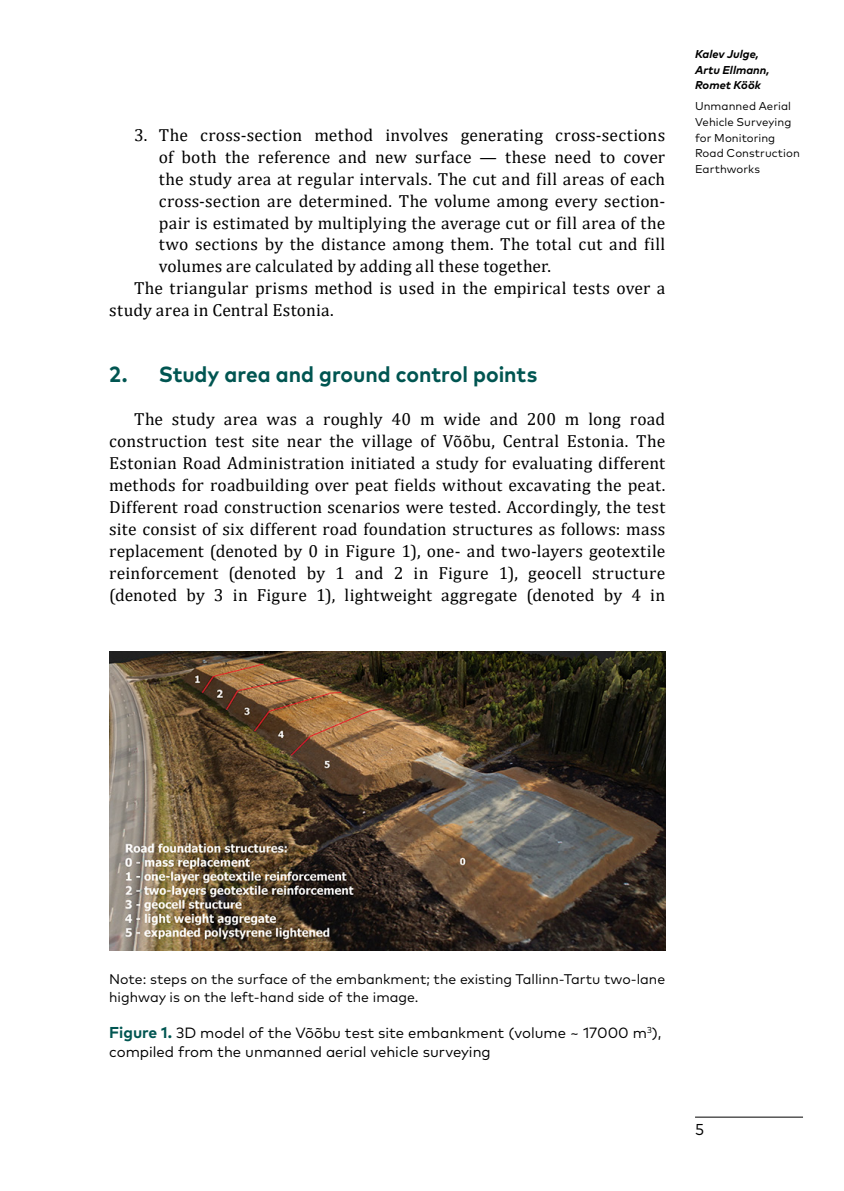
<style>
.page{position:relative;width:844px;height:1191px;background:#fff}
.page>*{position:absolute;margin:0;border:0;box-sizing:border-box;transform-origin:0 0}
.t1{font:700 21.88px "Mark Pro";color:#005551;scale:.96 1}
.t2{font:17.5px/21.9px "Cambria";letter-spacing:.015em;color:#000;text-align:justify}
.t3{font:15.75px "Mark Pro";color:#000}
.t4{font:14.88px/18.4px "Mark Pro";color:#000}
.t5{font:14px/18.4px "Mark Pro";color:#000}
.t6{font:11.38px/15.8px "Mark Pro";letter-spacing:.005em;color:#000}
.t7{font:italic 700 11.38px/15.8px "Mark Pro";letter-spacing:.005em;color:#000}
.s1{font-weight:700;font-size:15.75px;color:#005551}
</style>
<div class="page">
<hr style="left:694px;top:1116px;width:108px;height:1px;background:#000">
<img style="left:109px;top:652px;width:556px;height:298px">
<p class="t2" style="left:134px;top:124px;width:532px">3. The cross-section method involves generating cross-sections</p>
<p class="t2" style="left:159px;top:146px;width:507px">of both the reference and new surface — these need to cover</p>
<p class="t2" style="left:159px;top:168px;width:507px">the study area at regular intervals. The cut and fill areas of each</p>
<p class="t2" style="left:159px;top:190px;width:507px">cross-section are determined. The volume among every section-</p>
<p class="t2" style="left:159px;top:211px;width:507px">pair is estimated by multiplying the average cut or fill area of the</p>
<p class="t2" style="left:159px;top:233px;width:507px">two sections by the distance among them. The total cut and fill</p>
<p class="t2" style="left:159px;top:255px;width:394px">volumes are calculated by adding all these together.</p>
<p class="t2" style="left:134px;top:277px;width:532px">The triangular prisms method is used in the empirical tests over a</p>
<p class="t2" style="left:109px;top:299px;width:226px">study area in Central Estonia.</p>
<p class="t1" style="left:109px;top:357px;width:447px">2. Study area and ground control points</p>
<p class="t2" style="left:109px;top:408px;width:557px;text-indent:25px">The study area was a roughly 40 m wide and 200 m long road construction test site near the village of Võõbu, Central Estonia. The Estonian Road Administration initiated a study for evaluating different methods for roadbuilding over peat fields without excavating the peat.<br>Different road construction scenarios were tested. Accordingly, the test site consist of six different road foundation structures as follows: mass replacement (denoted by 0 in Figure 1), one- and two-layers geotextile reinforcement (denoted by 1 and 2 in Figure 1), geocell structure (denoted by 3 in Figure 1), lightweight aggregate (denoted by 4 in</p>
<p class="t7" style="left:694px;top:45px;width:76px">Kalev Julge,<br>Artu Ellmann,<br>Romet Köök</p>
<p class="t6" style="left:694px;top:97px;width:106px">Unmanned Aerial<br>Vehicle Surveying for Monitoring<br>Road Construction<br>Earthworks</p>
<p class="t5" style="left:109px;top:968px;width:557px">Note: steps on the surface of the embankment; the existing Tallinn-Tartu two-lane highway is on the left-hand side of the image.</p>
<p class="t4" style="left:109px;top:1022px;width:553px"><span class="s1">Figure 1.</span> 3D model of the Võõbu test site embankment (volume ~ 17000 m<sup>3</sup>), compiled from the unmanned aerial vehicle surveying</p>
<p class="t3" style="left:694px;top:1118px;width:11px">5</p>
</div>
